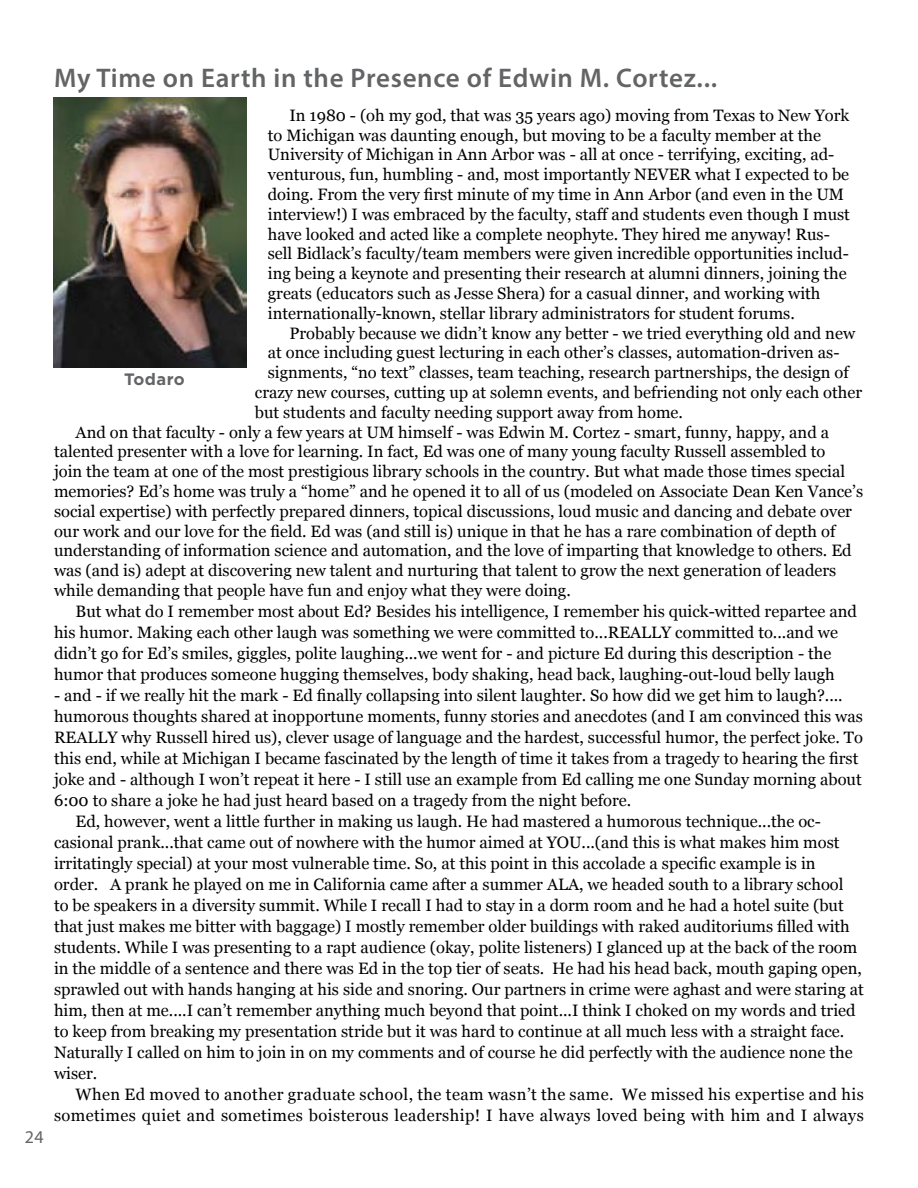
<style>
.page{position:relative;width:918px;height:1188px;background:#fff}
.page>*{position:absolute;margin:0;border:0;box-sizing:border-box;transform-origin:0 0}
.t1{font:600 27px "Myriad Pro";letter-spacing:.025em;color:#636466}
.t2{font:18px "Myriad Pro";color:#636466}
.t3{font:16.5px/19.8px "Georgia";color:#000}
.t4{font:16.5px "Georgia";letter-spacing:.025em;color:#000}
.t5{font:700 16.5px "Gotham";letter-spacing:.025em;color:#636466}
</style>
<div class="page">
<img style="left:54px;top:98px;width:192px;height:270px">
<p class="t2" style="left:25px;top:1126px;width:20px">24</p>
<h1 class="t1" style="left:54px;top:61px;width:665px">My Time on Earth in the Presence of Edwin M. Cortez...</h1>
<p class="t3" style="left:268px;top:106px;width:584px;text-indent:22px">In 1980 - (oh my god, that was 35 years ago) moving from Texas to New York to Michigan was daunting enough, but moving to be a faculty member at the University of Michigan in Ann Arbor was - all at once - terrifying, exciting, ad&shy;venturous, fun, humbling - and, most importantly NEVER what I expected to be doing. From the very first minute of my time in Ann Arbor (and even in the UM interview!) I was embraced by the faculty, staff and students even though I must have looked and acted like a complete neophyte. They hired me anyway! Rus&shy;sell Bidlack’s faculty/team members were given incredible opportunities includ&shy;ing being a keynote and presenting their research at alumni dinners, joining the greats (educators such as Jesse Shera) for a casual dinner, and working with internationally-known, stellar library administrators for student forums.</p>
<p class="t3" style="left:289px;top:323px;width:567px">Probably because we didn’t know any better - we tried everything old and new</p>
<p class="t3" style="left:268px;top:343px;width:573px">at once including guest lecturing in each other’s classes, automation-driven as-</p>
<p class="t3" style="left:268px;top:363px;width:582px">signments, “no text” classes, team teaching, research partnerships, the design of</p>
<p class="t3" style="left:255px;top:383px;width:609px">crazy new courses, cutting up at solemn events, and befriending not only each other</p>
<p class="t3" style="left:255px;top:403px;width:430px">but students and faculty needing support away from home.</p>
<p class="t3" style="left:76px;top:422px;width:755px">And on that faculty - only a few years at UM himself - was Edwin M. Cortez - smart, funny, happy, and a</p>
<p class="t3" style="left:54px;top:442px;width:773px">talented presenter with a love for learning. In fact, Ed was one of many young faculty Russell assembled to</p>
<p class="t3" style="left:54px;top:462px;width:793px">join the team at one of the most prestigious library schools in the country. But what made those times special</p>
<p class="t3" style="left:54px;top:482px;width:811px">memories? Ed’s home was truly a “home” and he opened it to all of us (modeled on Associate Dean Ken Vance’s</p>
<p class="t3" style="left:54px;top:502px;width:800px">social expertise) with perfectly prepared dinners, topical discussions, loud music and dancing and debate over</p>
<p class="t3" style="left:54px;top:521px;width:783px">our work and our love for the field. Ed was (and still is) unique in that he has a rare combination of depth of</p>
<p class="t3" style="left:54px;top:541px;width:799px">understanding of information science and automation, and the love of imparting that knowledge to others. Ed</p>
<p class="t3" style="left:54px;top:561px;width:784px">was (and is) adept at discovering new talent and nurturing that talent to grow the next generation of leaders</p>
<p class="t3" style="left:54px;top:581px;width:518px">while demanding that people have fun and enjoy what they were doing.</p>
<p class="t3" style="left:76px;top:602px;width:783px">But what do I remember most about Ed? Besides his intelligence, I remember his quick-witted repartee and</p>
<p class="t3" style="left:54px;top:623px;width:785px">his humor. Making each other laugh was something we were committed to...REALLY committed to...and we</p>
<p class="t3" style="left:54px;top:644px;width:779px">didn’t go for Ed’s smiles, giggles, polite laughing...we went for - and picture Ed during this description - the</p>
<p class="t3" style="left:54px;top:665px;width:782px">humor that produces someone hugging themselves, body shaking, head back, laughing-out-loud belly laugh</p>
<p class="t3" style="left:54px;top:686px;width:790px">- and - if we really hit the mark - Ed finally collapsing into silent laughter. So how did we get him to laugh?....</p>
<p class="t3" style="left:54px;top:707px;width:810px">humorous thoughts shared at inopportune moments, funny stories and anecdotes (and I am convinced this was</p>
<p class="t3" style="left:54px;top:728px;width:811px">REALLY why Russell hired us), clever usage of language and the hardest, successful humor, the perfect joke. To</p>
<p class="t3" style="left:54px;top:749px;width:806px">this end, while at Michigan I became fascinated by the length of time it takes from a tragedy to hearing the first</p>
<p class="t3" style="left:54px;top:770px;width:809px">joke and - although I won’t repeat it here - I still use an example from Ed calling me one Sunday morning about</p>
<p class="t3" style="left:54px;top:791px;width:579px">6:00 to share a joke he had just heard based on a tragedy from the night before.</p>
<p class="t3" style="left:76px;top:812px;width:747px">Ed, however, went a little further in making us laugh. He had mastered a humorous technique...the oc-</p>
<p class="t3" style="left:54px;top:833px;width:787px">casional prank...that came out of nowhere with the humor aimed at YOU...(and this is what makes him most</p>
<p class="t3" style="left:54px;top:854px;width:763px">irritatingly special) at your most vulnerable time. So, at this point in this accolade a specific example is in</p>
<p class="t3" style="left:54px;top:875px;width:791px">order. A prank he played on me in California came after a summer ALA, we headed south to a library school</p>
<p class="t3" style="left:54px;top:896px;width:791px">to be speakers in a diversity summit. While I recall I had to stay in a dorm room and he had a hotel suite (but</p>
<p class="t3" style="left:54px;top:917px;width:797px">that just makes me bitter with baggage) I mostly remember older buildings with raked auditoriums filled with</p>
<p class="t3" style="left:54px;top:938px;width:805px">students. While I was presenting to a rapt audience (okay, polite listeners) I glanced up at the back of the room</p>
<p class="t3" style="left:54px;top:959px;width:809px">in the middle of a sentence and there was Ed in the top tier of seats. He had his head back, mouth gaping open,</p>
<p class="t3" style="left:54px;top:980px;width:811px">sprawled out with hands hanging at his side and snoring. Our partners in crime were aghast and were staring at</p>
<p class="t3" style="left:54px;top:1001px;width:803px">him, then at me....I can’t remember anything much beyond that point...I think I choked on my words and tried</p>
<p class="t3" style="left:54px;top:1022px;width:792px">to keep from breaking my presentation stride but it was hard to continue at all much less with a straight face.</p>
<p class="t3" style="left:54px;top:1043px;width:800px">Naturally I called on him to join in on my comments and of course he did perfectly with the audience none the</p>
<p class="t3" style="left:54px;top:1064px;width:45px">wiser.</p>
<p class="t4" style="left:76px;top:1084px;width:790px">When Ed moved to another graduate school, the team wasn’t the same. We missed his expertise and his</p>
<p class="t4" style="left:54px;top:1105px;width:811px">sometimes quiet and sometimes boisterous leadership! I have always loved being with him and I always</p>
<p class="t5" style="left:124px;top:369px;width:62px">Todaro</p>
</div>
